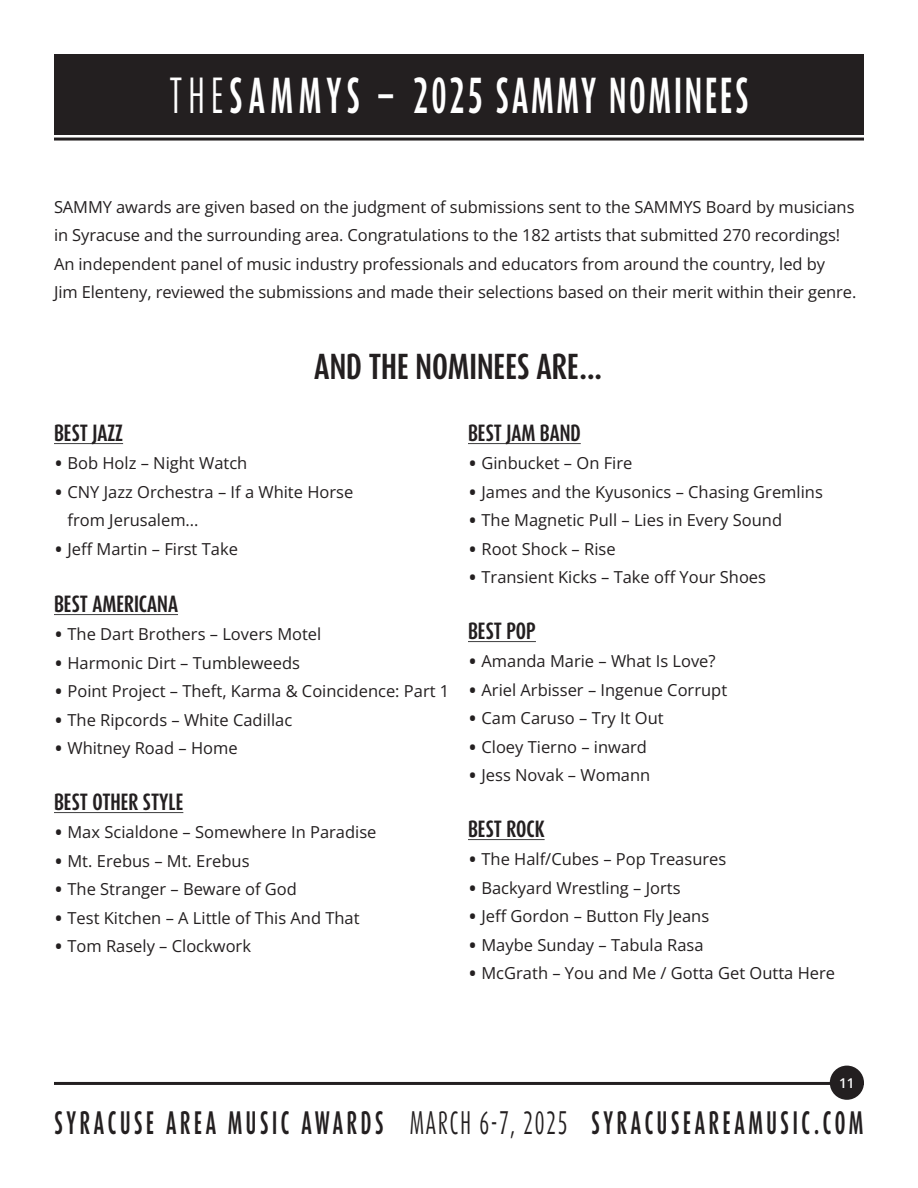
<style>
.page{position:relative;width:918px;height:1188px;background:#fff}
.page>*{position:absolute;margin:0;border:0;box-sizing:border-box;transform-origin:0 0}
.t1{font:700 42px "Dax Compact";letter-spacing:.09em;color:#fff;scale:.75 1}
.t2{font:700 30px "Dax Compact";color:#231f20}
.t3{font:700 27px "Dax Compact";letter-spacing:.18em;color:#231f20;scale:.75 1}
.t4{font:700 19.5px "Dax Compact";color:#231f20}
.t5{font:16.5px/28.5px "Open Sans";color:#231f20}
.t6{font:600 13.5px "Open Sans";color:#fff}
.s1{font-weight:400}
.s2{font-size:24px}
</style>
<div class="page">
<hr style="left:54px;top:1082px;width:810px;height:3px;background:#231f20">
<div style="left:830px;top:1066px;width:34px;height:34px;background:#231f20;border-radius:50%"></div>
<hr style="left:54px;top:443px;width:69px;height:1px;background:#3e3e3f">
<hr style="left:54px;top:614px;width:124px;height:1px;background:#3e3e3f">
<hr style="left:54px;top:812px;width:129px;height:1px;background:#3e3e3f">
<hr style="left:468px;top:443px;width:113px;height:1px;background:#3e3e3f">
<hr style="left:468px;top:641px;width:68px;height:1px;background:#3e3e3f">
<hr style="left:468px;top:839px;width:77px;height:1px;background:#3e3e3f">
<hr style="left:54px;top:138px;width:810px;height:3px;background:#231f20">
<div style="left:54px;top:54px;width:810px;height:81px;background:#231f20"></div>
<h1 class="t1" style="left:170px;top:69px;width:774px"><span class="s1">THE</span>SAMMYS – 2025 SAMMY NOMINEES</h1>
<p class="t5" style="left:54px;top:192px;width:804px">SAMMY awards are given based on the judgment of submissions sent to the SAMMYS Board by musicians in Syracuse and the surrounding area. Congratulations to the 182 artists that submitted 270 recordings!<br>An independent panel of music industry professionals and educators from around the country, led by<br>Jim Elenteny, reviewed the submissions and made their selections based on their merit within their genre.</p>
<h2 class="t2" style="left:314px;top:347px;width:289px">AND THE NOMINEES ARE...</h2>
<p class="t4" style="left:54px;top:420px;width:71px">BEST JAZZ</p>
<p class="t5" style="left:54px;top:448px;width:195px"><span class="s2">•</span> Bob Holz – Night Watch</p>
<p class="t5" style="left:67px;top:477px;width:287px;text-indent:-13px"><span class="s2">•</span> CNY Jazz Orchestra – If a White Horse from Jerusalem...</p>
<p class="t5" style="left:54px;top:534px;width:185px"><span class="s2">•</span> Jeff Martin – First Take</p>
<p class="t4" style="left:54px;top:591px;width:126px">BEST AMERICANA</p>
<p class="t5" style="left:54px;top:619px;width:269px"><span class="s2">•</span> The Dart Brothers – Lovers Motel</p>
<p class="t5" style="left:54px;top:648px;width:248px"><span class="s2">•</span> Harmonic Dirt – Tumbleweeds</p>
<p class="t5" style="left:54px;top:676px;width:397px"><span class="s2">•</span> Point Project – Theft, Karma &amp; Coincidence: Part 1</p>
<p class="t5" style="left:54px;top:705px;width:240px"><span class="s2">•</span> The Ripcords – White Cadillac</p>
<p class="t5" style="left:54px;top:733px;width:185px"><span class="s2">•</span> Whitney Road – Home</p>
<p class="t4" style="left:54px;top:789px;width:131px">BEST OTHER STYLE</p>
<p class="t5" style="left:54px;top:817px;width:324px"><span class="s2">•</span> Max Scialdone – Somewhere In Paradise</p>
<p class="t5" style="left:54px;top:846px;width:197px"><span class="s2">•</span> Mt. Erebus – Mt. Erebus</p>
<p class="t5" style="left:54px;top:874px;width:245px"><span class="s2">•</span> The Stranger – Beware of God</p>
<p class="t5" style="left:54px;top:903px;width:307px"><span class="s2">•</span> Test Kitchen – A Little of This And That</p>
<p class="t5" style="left:54px;top:931px;width:199px"><span class="s2">•</span> Tom Rasely – Clockwork</p>
<p class="t4" style="left:468px;top:420px;width:114px">BEST JAM BAND</p>
<p class="t5" style="left:468px;top:448px;width:166px"><span class="s2">•</span> Ginbucket – On Fire</p>
<p class="t5" style="left:468px;top:477px;width:356px"><span class="s2">•</span> James and the Kyusonics – Chasing Gremlins</p>
<p class="t5" style="left:468px;top:505px;width:316px"><span class="s2">•</span> The Magnetic Pull – Lies in Every Sound</p>
<p class="t5" style="left:468px;top:534px;width:149px"><span class="s2">•</span> Root Shock – Rise</p>
<p class="t5" style="left:468px;top:562px;width:300px"><span class="s2">•</span> Transient Kicks – Take off Your Shoes</p>
<p class="t4" style="left:468px;top:618px;width:69px">BEST POP</p>
<p class="t5" style="left:468px;top:646px;width:249px"><span class="s2">•</span> Amanda Marie – What Is Love?</p>
<p class="t5" style="left:468px;top:675px;width:261px"><span class="s2">•</span> Ariel Arbisser – Ingenue Corrupt</p>
<p class="t5" style="left:468px;top:703px;width:197px"><span class="s2">•</span> Cam Caruso – Try It Out</p>
<p class="t5" style="left:468px;top:732px;width:181px"><span class="s2">•</span> Cloey Tierno – inward</p>
<p class="t5" style="left:468px;top:760px;width:184px"><span class="s2">•</span> Jess Novak – Womann</p>
<p class="t4" style="left:468px;top:816px;width:78px">BEST ROCK</p>
<p class="t5" style="left:468px;top:844px;width:260px"><span class="s2">•</span> The Half/Cubes – Pop Treasures</p>
<p class="t5" style="left:468px;top:873px;width:214px"><span class="s2">•</span> Backyard Wrestling – Jorts</p>
<p class="t5" style="left:468px;top:901px;width:243px"><span class="s2">•</span> Jeff Gordon – Button Fly Jeans</p>
<p class="t5" style="left:468px;top:930px;width:237px"><span class="s2">•</span> Maybe Sunday – Tabula Rasa</p>
<p class="t5" style="left:468px;top:958px;width:369px"><span class="s2">•</span> McGrath – You and Me / Gotta Get Outta Here</p>
<p class="t6" style="left:839px;top:1073px;width:17px">11</p>
<h3 class="t3" style="left:55px;top:1105px;width:1080px">SYRACUSE AREA MUSIC AWARDS <span class="s1">MARCH 6-7, 2025</span> SYRACUSEAREAMUSIC.COM</h3>
</div>
